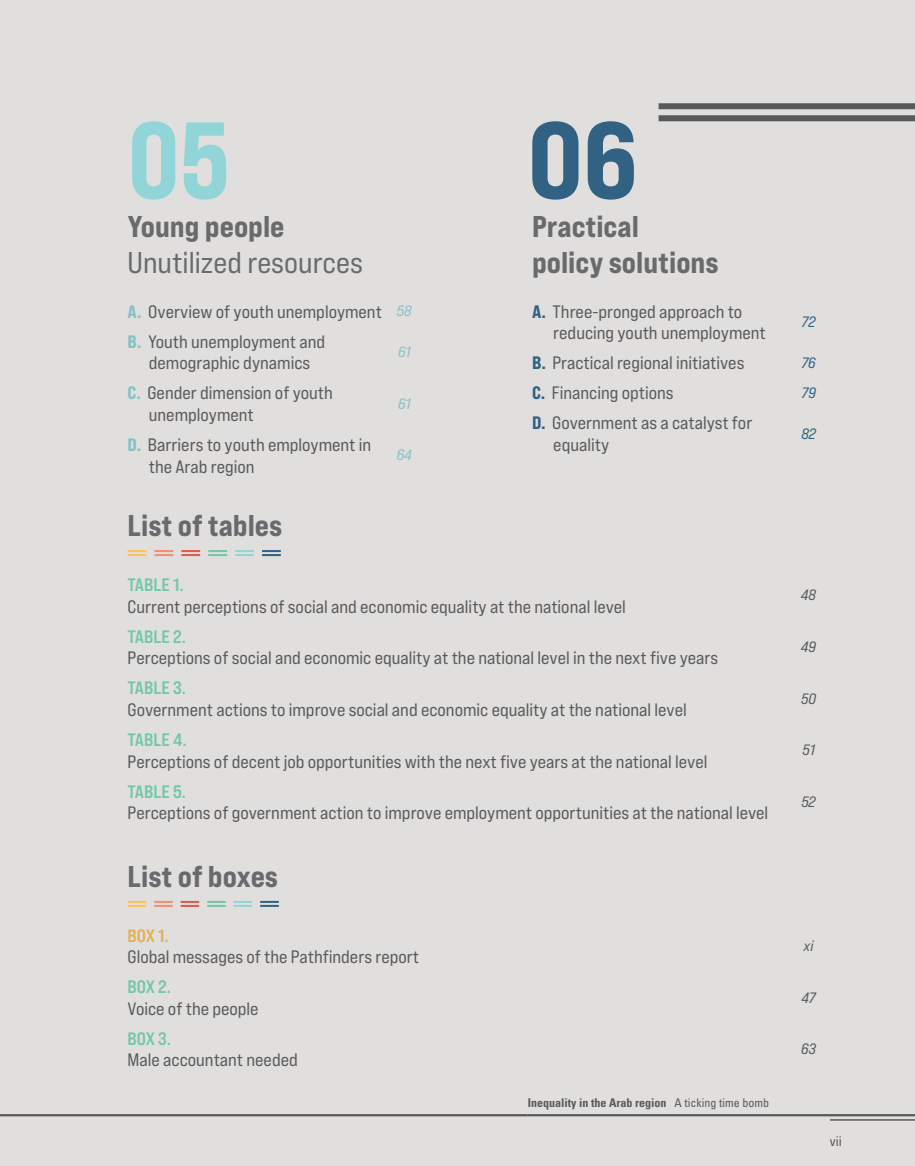
<style>
.page{position:relative;width:915px;height:1166px;background:#fff}
.page>*{position:absolute;margin:0;border:0;box-sizing:border-box;transform-origin:0 0}
.Tb-Col-Ch3-E{font:30px/36px "Bebas Neue Pro Exp Eb";color:#696a6d}
.Tb-Col-Ch3-E-2{font:30px/36px "Bebas Neue Pro Exp Rg";color:#696a6d}
.t1{font:18px/21.6px "Bebas Neue Pro Exp Rg";color:#58595b}
.t2{font:18px "Bebas Neue Pro Exp Bd";color:#71c7a8}
.t3{font:17.85px "Bebas Neue Pro Exp Bd";color:#e5ae53}
.t4{font:15px "Bebas Neue Pro Exp It";color:#58595b}
.t5{font:15px "Bebas Neue Pro Exp It";color:#85c2c6}
.t6{font:15px "Bebas Neue Pro Exp It";color:#316283}
.t7{font:condensed 13.5px "Univers LT Std";color:#58595b}
.t8{font:700 condensed 12px "Univers LT Std";color:#58595b}
.s1{font-family:"Bebas Neue Pro Exp Eb"}
.s2{font-family:"Bebas Neue Pro Exp Eb";color:#85c2c6}
.s3{font-family:"Bebas Neue Pro Exp Eb";color:#316283}
.s4{font-weight:400}
</style>
<div class="page">
<div style="left:0;top:0;width:914px;height:1165px;background:#e0dfdd"></div>
<hr style="left:527px;top:1113px;width:387px;height:2px;background:#58595b">
<hr style="left:0;top:1113px;width:527px;height:2px;background:#58595b">
<hr style="left:829px;top:1118px;width:85px;height:2px;background:#58595b">
<div style="left:658px;top:103px;width:256px;height:6px;background:#58595b"></div>
<div style="left:658px;top:115px;width:256px;height:6px;background:#58595b"></div>
<svg style="left:132px;top:121px;width:94px;height:78px;background:#afd8d9"></svg>
<svg style="left:532px;top:121px;width:101px;height:78px;background:#718fa4"></svg>
<svg style="left:233px;top:900px;width:19px;height:6px"></svg>
<svg style="left:260px;top:900px;width:18px;height:6px"></svg>
<svg style="left:180px;top:900px;width:19px;height:6px"></svg>
<svg style="left:207px;top:900px;width:19px;height:6px"></svg>
<svg style="left:154px;top:900px;width:19px;height:6px"></svg>
<svg style="left:128px;top:900px;width:18px;height:6px"></svg>
<svg style="left:235px;top:550px;width:19px;height:6px"></svg>
<svg style="left:262px;top:550px;width:19px;height:6px"></svg>
<svg style="left:181px;top:550px;width:19px;height:6px"></svg>
<svg style="left:208px;top:550px;width:19px;height:6px"></svg>
<svg style="left:154px;top:550px;width:19px;height:6px"></svg>
<svg style="left:128px;top:550px;width:18px;height:6px"></svg>
<p class="Tb-Col-Ch3-E-2" style="left:128px;top:208px;width:237px"><span class="s1">Young people<br></span>Unutilized resources</p>
<p class="t1" style="left:128px;top:300px;width:256px"><span class="s2">A.</span> Overview of youth unemployment</p>
<p class="t5" style="left:397px;top:301px;width:16px">58</p>
<p class="t1" style="left:128px;top:330px;width:199px;text-align:center"><span class="s2">B.</span> Youth unemployment and demographic dynamics</p>
<p class="t5" style="left:398px;top:342px;width:14px">61</p>
<p class="t1" style="left:149px;top:382px;width:185px;text-indent:-21px"><span class="s2">C.</span> Gender dimension of youth unemployment</p>
<p class="t5" style="left:398px;top:394px;width:14px">61</p>
<p class="t1" style="left:149px;top:433px;width:224px;text-indent:-21px"><span class="s2">D.</span> Barriers to youth employment in the Arab region</p>
<p class="t5" style="left:396px;top:445px;width:17px">64</p>
<p class="Tb-Col-Ch3-E" style="left:128px;top:507px;width:156px">List of tables</p>
<p class="Tb-Col-Ch3-E" style="left:532px;top:208px;width:188px">Practical<br>policy solutions</p>
<p class="t1" style="left:553px;top:300px;width:214px;text-indent:-21px"><span class="s3">A.</span> Three-pronged approach to reducing youth unemployment</p>
<p class="t6" style="left:801px;top:312px;width:15px">72</p>
<p class="t1" style="left:532px;top:352px;width:214px"><span class="s3">B.</span> Practical regional initiatives</p>
<p class="t6" style="left:801px;top:353px;width:16px">76</p>
<p class="t1" style="left:532px;top:382px;width:143px"><span class="s3">C.</span> Financing options</p>
<p class="t6" style="left:801px;top:383px;width:16px">79</p>
<p class="t1" style="left:553px;top:412px;width:200px;text-indent:-21px"><span class="s3">D.</span> Government as a catalyst for equality</p>
<p class="t6" style="left:801px;top:424px;width:16px">82</p>
<p class="t2" style="left:128px;top:573px;width:58px">TABLE 1.</p>
<p class="t1" style="left:128px;top:595px;width:499px">Current perceptions of social and economic equality at the national level</p>
<p class="t2" style="left:128px;top:625px;width:60px">TABLE 2.</p>
<p class="t1" style="left:128px;top:646px;width:592px">Perceptions of social and economic equality at the national level in the next five years</p>
<p class="t2" style="left:128px;top:676px;width:60px">TABLE 3.</p>
<p class="t1" style="left:128px;top:698px;width:560px">Government actions to improve social and economic equality at the national level</p>
<p class="t2" style="left:128px;top:728px;width:61px">TABLE 4.</p>
<p class="t1" style="left:128px;top:750px;width:581px">Perceptions of decent job opportunities with the next five years at the national level</p>
<p class="t2" style="left:128px;top:780px;width:60px">TABLE 5.</p>
<p class="t1" style="left:128px;top:801px;width:642px">Perceptions of government action to improve employment opportunities at the national level</p>
<p class="t4" style="left:800px;top:585px;width:17px">48</p>
<p class="t4" style="left:800px;top:637px;width:17px">49</p>
<p class="t4" style="left:800px;top:689px;width:16px">50</p>
<p class="t4" style="left:802px;top:740px;width:14px">51</p>
<p class="t4" style="left:801px;top:792px;width:16px">52</p>
<p class="Tb-Col-Ch3-E" style="left:128px;top:858px;width:152px">List of boxes</p>
<p class="t3" style="left:128px;top:924px;width:43px">BOX 1.</p>
<p class="t1" style="left:128px;top:945px;width:293px">Global messages of the Pathfinders report</p>
<p class="t2" style="left:128px;top:975px;width:45px">BOX 2.</p>
<p class="t1" style="left:128px;top:997px;width:132px">Voice of the people</p>
<p class="t2" style="left:128px;top:1027px;width:45px">BOX 3.</p>
<p class="t1" style="left:128px;top:1048px;width:172px">Male accountant needed</p>
<p class="t8" style="left:527px;top:1094px;width:243px">Inequality in the Arab region <span class="s4">A ticking time bomb</span></p>
<p class="t4" style="left:803px;top:936px;width:11px">xi</p>
<p class="t4" style="left:801px;top:987px;width:16px">47</p>
<p class="t4" style="left:800px;top:1039px;width:16px">63</p>
<p class="t7" style="left:829px;top:1132px;width:13px">vii</p>
</div>
